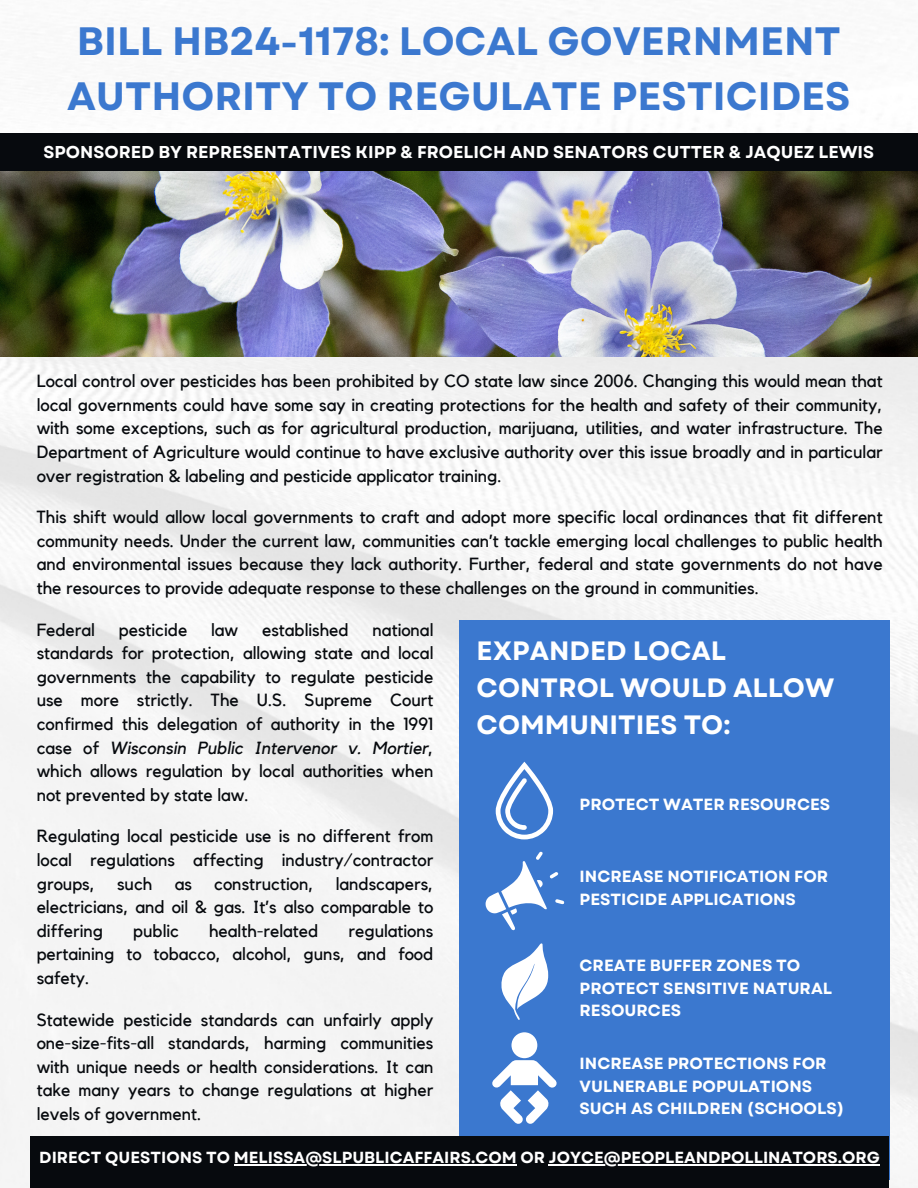
<style>
.page{position:relative;width:918px;height:1188px;background:#fff}
.page>*{position:absolute;margin:0;border:0;box-sizing:border-box;transform-origin:0 0}
.t1{font:700 39.6px/55.2px "Garet";color:#3b78cf}
.t2{font:700 26.55px/36.6px "Garet";color:#fff}
.t3{font:17.55px/23.7px "Kollektif";color:#070a0e;text-align:justify}
.t4{font:700 17.1px "Garet";color:#fff}
.t5{font:700 16.2px/22.5px "Garet";color:#fff}
.t6{font:700 16.05px "Garet";color:#fff}
.s1{font-style:italic}
</style>
<div class="page">
<img style="left:0;top:11px;width:918px;height:1177px">
<img style="left:1px;top:172px;width:917px;height:184px">
<div style="left:459px;top:620px;width:430px;height:560px;background:#3b78cf"></div>
<svg style="left:496px;top:762px;width:57px;height:77px"></svg>
<svg style="left:486px;top:852px;width:78px;height:79px"></svg>
<svg style="left:501px;top:943px;width:47px;height:77px"></svg>
<div style="left:511px;top:1032px;width:26px;height:26px;background:#fff;border-radius:50%"></div>
<svg style="left:492px;top:1060px;width:65px;height:64px"></svg>
<div style="left:0;top:133px;width:918px;height:38px;background:#070a0e"></div>
<div style="left:31px;top:1136px;width:858px;height:52px;background:#070a0e"></div>
<hr style="left:234px;top:1164px;width:283px;height:1px;background:#fff">
<hr style="left:549px;top:1164px;width:331px;height:1px;background:#fff">
<h3 class="t1" style="left:67px;top:14px;width:785px">BILL HB24-1178: LOCAL GOVERNMENT<br>AUTHORITY TO REGULATE PESTICIDES</h3>
<p class="t4" style="left:43px;top:140px;width:832px">SPONSORED BY REPRESENTATIVES KIPP &amp; FROELICH AND SENATORS CUTTER &amp; JAQUEZ LEWIS</p>
<p class="t3" style="left:37px;top:370px;width:847px">Local control over pesticides has been prohibited by CO state law since 2006. Changing this would mean that local governments could have some say in creating protections for the health and safety of their community, with some exceptions, such as for agricultural production, marijuana, utilities, and water infrastructure. The Department of Agriculture would continue to have exclusive authority over this issue broadly and in particular over registration &amp; labeling and pesticide applicator training.</p>
<p class="t3" style="left:37px;top:506px;width:848px">This shift would allow local governments to craft and adopt more specific local ordinances that fit different community needs. Under the current law, communities can’t tackle emerging local challenges to public health and environmental issues because they lack authority. Further, federal and state governments do not have the resources to provide adequate response to these challenges on the ground in communities.</p>
<p class="t3" style="left:37px;top:618px;width:398px;text-indent:336px">national standards for protection, allowing state and local governments the capability to regulate pesticide use more strictly. The U.S. Supreme Court confirmed this delegation of authority in the 1991 case of <span class="s1">Wisconsin Public Intervenor v. Mortier</span>, which allows regulation by local authorities when not prevented by state law.</p>
<h3 class="t3" style="left:37px;top:825px;width:398px">Regulating local pesticide use is no different from local regulations affecting industry/contractor groups,</h3>
<p class="t3" style="left:37px;top:618px;width:60px">Federal</p>
<p class="t3" style="left:119px;top:618px;width:70px">pesticide</p>
<p class="t3" style="left:211px;top:618px;width:29px">law</p>
<p class="t3" style="left:262px;top:618px;width:88px">established</p>
<h1 class="t2" style="left:477px;top:633px;width:359px">EXPANDED LOCAL<br>CONTROL WOULD ALLOW<br>COMMUNITIES TO:</h1>
<h2 class="t5" style="left:580px;top:794px;width:252px">PROTECT WATER RESOURCES</h2>
<p class="t5" style="left:580px;top:866px;width:250px">INCREASE NOTIFICATION FOR<br>PESTICIDE APPLICATIONS</p>
<h3 class="t3" style="left:37px;top:872px;width:398px;text-indent:299px">landscapers, electricians, and oil &amp; gas. It’s also comparable to differing</h3>
<h3 class="t3" style="left:117px;top:872px;width:37px">such</h3>
<h3 class="t3" style="left:175px;top:872px;width:19px">as</h3>
<h3 class="t3" style="left:214px;top:872px;width:101px">construction,</h3>
<h3 class="t3" style="left:37px;top:920px;width:398px;text-indent:312px">regulations pertaining to tobacco, alcohol, guns, and food safety.</h3>
<h3 class="t3" style="left:37px;top:1008px;width:398px">Statewide pesticide standards can unfairly apply one-size-fits-all standards, harming communities with unique needs or health considerations. It can take many years to change regulations at higher levels of government.</h3>
<h3 class="t6" style="left:39px;top:1146px;width:842px">DIRECT QUESTIONS TO MELISSA@SLPUBLICAFFAIRS.COM OR JOYCE@PEOPLEANDPOLLINATORS.ORG</h3>
<h3 class="t3" style="left:133px;top:920px;width:47px">public</h3>
<h3 class="t3" style="left:209px;top:920px;width:111px">health-related</h3>
<p class="t5" style="left:580px;top:954px;width:254px">CREATE BUFFER ZONES TO<br>PROTECT SENSITIVE NATURAL<br>RESOURCES</p>
<p class="t5" style="left:580px;top:1053px;width:266px">INCREASE PROTECTIONS FOR<br>VULNERABLE POPULATIONS<br>SUCH AS CHILDREN (SCHOOLS)</p>
</div>
